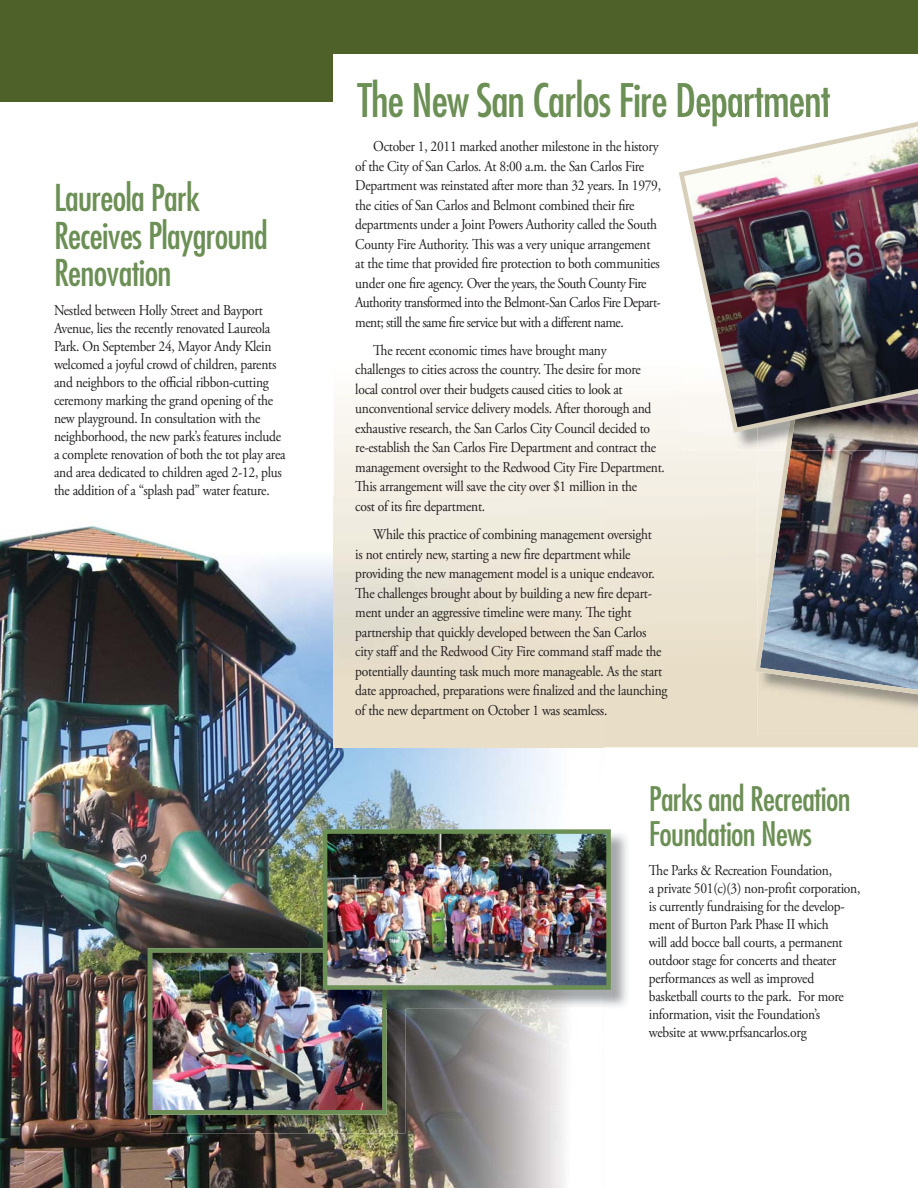
<style>
.page{position:relative;width:918px;height:1188px;background:#fff}
.page>*{position:absolute;margin:0;border:0;box-sizing:border-box;transform-origin:0 0}
.t1{font:condensed 45px "Futura";letter-spacing:-.02em;color:#6c8f55}
.t2{font:condensed 36px/37.5px "Futura";letter-spacing:-.02em;color:#6c8f55}
.t3{font:condensed 33px/34.5px "Futura";letter-spacing:-.02em;color:#6c8f55}
.t4{font:15px/19.5px "Adobe Garamond Pro";letter-spacing:-.02em;color:#231f20;scale:.9 1}
</style>
<div class="page">
<img style="left:0;top:497px;width:346px;height:352px">
<img style="left:346px;top:747px;width:258px;height:82px">
<img style="left:0;top:849px;width:191px;height:339px">
<img style="left:191px;top:849px;width:132px;height:99px">
<img style="left:398px;top:1008px;width:168px;height:180px">
<img style="left:191px;top:1133px;width:207px;height:55px">
<div style="left:0;top:0;width:918px;height:101px;background:#4d6128"></div>
<div style="left:334px;top:54px;width:584px;height:138px;background:#fff"></div>
<svg style="left:334px;top:390px;width:584px;height:357px"></svg>
<img style="left:334px;top:497px;width:270px;height:250px">
<div style="left:758px;top:716px;width:160px;height:18px;background:#e9dec8"></div>
<img style="left:755px;top:450px;width:163px;height:266px">
<img style="left:682px;top:433px;width:104px;height:17px">
<img style="left:786px;top:433px;width:132px;height:17px">
<img style="left:679px;top:102px;width:239px;height:331px">
<img style="left:151px;top:1008px;width:254px;height:125px">
<img style="left:148px;top:948px;width:239px;height:167px">
<img style="left:405px;top:834px;width:222px;height:174px">
<img style="left:387px;top:990px;width:18px;height:18px">
<img style="left:326px;top:990px;width:61px;height:18px">
<img style="left:323px;top:829px;width:288px;height:161px">
<h2 class="t2" style="left:54px;top:182px;width:215px">Laureola Park<br>Receives Playground<br>Renovation</h2>
<p class="t4" style="left:54px;top:302px;width:259px;line-height:18px">Nestled between Holly Street and Bayport Avenue, lies the recently renovated Laureola Park. On September 24, Mayor Andy Klein welcomed a joyful crowd of children, parents and neighbors to the official ribbon-cutting ceremony marking the grand opening of the new playground. In consultation with the neighborhood, the new park’s features include a complete renovation of both the tot play area and area dedicated to children aged 2-12, plus the addition of a “splash pad” water feature.</p>
<h1 class="t1" style="left:357px;top:80px;width:475px">The New San Carlos Fire Department</h1>
<p class="t4" style="left:355px;top:138px;width:341px;text-indent:18px">October 1, 2011 marked another milestone in the history of the City of San Carlos. At 8:00 a.m. the San Carlos Fire Department was reinstated after more than 32 years. In 1979, the cities of San Carlos and Belmont combined their fire departments under a Joint Powers Authority called the South County Fire Authority. This was a very unique arrangement at the time that provided fire protection to both communities under one fire agency. Over the years, the South County Fire Authority transformed into the Belmont-San Carlos Fire Depart&shy;ment; still the same fire service but with a different name.</p>
<p class="t4" style="left:355px;top:342px;width:346px;text-indent:18px">The recent economic times have brought many<br>challenges to cities across the country. The desire for more local control over their budgets caused cities to look at unconventional service delivery models. After thorough and exhaustive research, the San Carlos City Council decided to re-establish the San Carlos Fire Department and contract the management oversight to the Redwood City Fire Department.<br>This arrangement will save the city over $1 million in the<br>cost of its fire department.</p>
<p class="t4" style="left:355px;top:526px;width:348px;text-indent:18px">While this practice of combining management oversight<br>is not entirely new, starting a new fire department while providing the new management model is a unique endeavor.<br>The challenges brought about by building a new fire depart&shy;ment under an aggressive timeline were many. The tight partnership that quickly developed between the San Carlos city staff and the Redwood City Fire command staff made the potentially daunting task much more manageable. As the start date approached, preparations were finalized and the launching of the new department on October 1 was seamless.</p>
<h3 class="t3" style="left:649px;top:784px;width:203px">Parks and Recreation<br>Foundation News</h3>
<p class="t4" style="left:649px;top:862px;width:237px;line-height:18px">The Parks &amp; Recreation Foundation,<br>a private 501(c)(3) non-profit corporation, is currently fundraising for the develop&shy;ment of Burton Park Phase II which<br>will add bocce ball courts, a permanent outdoor stage for concerts and theater performances as well as improved basketball courts to the park. For more information, visit the Foundation’s website at www.prfsancarlos.org</p>
</div>
